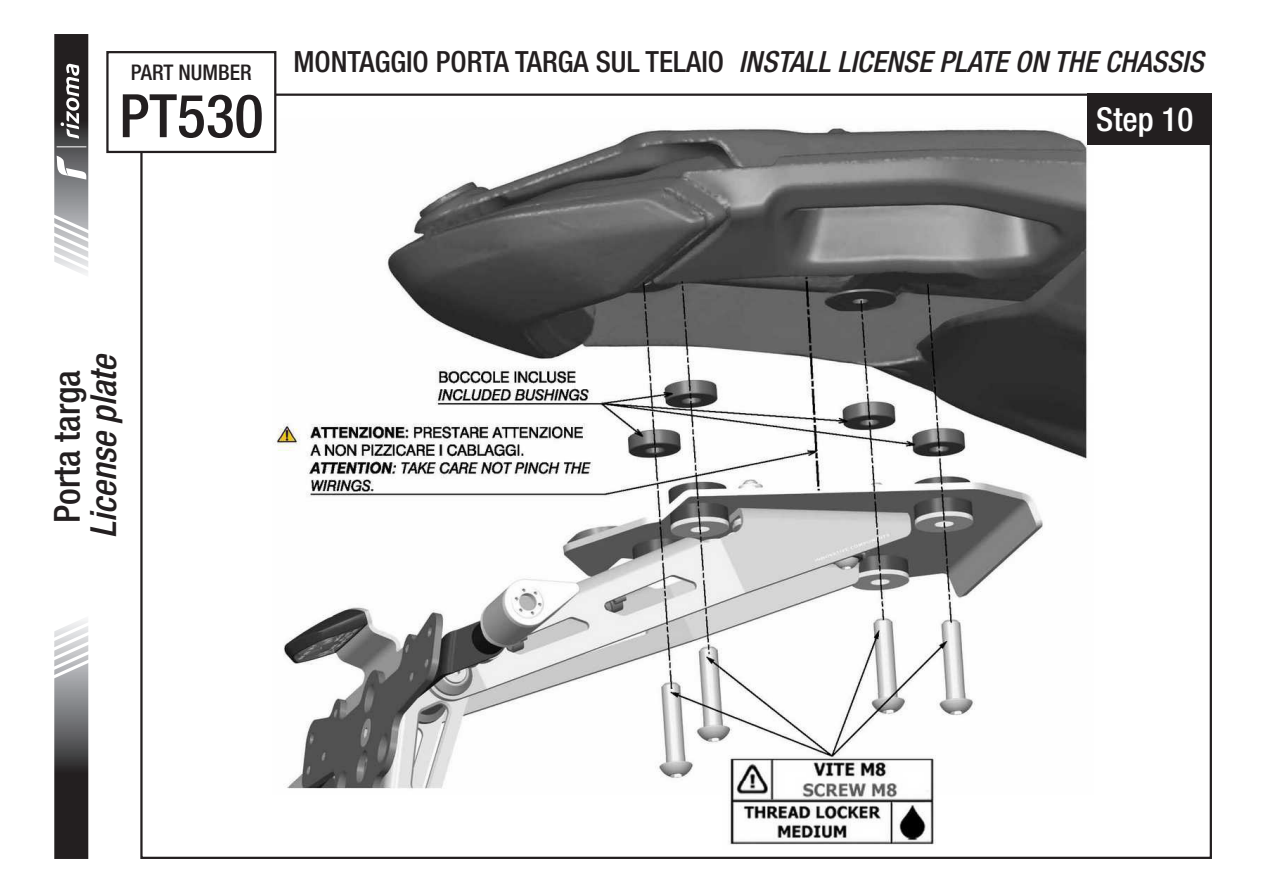
<style>
.page{position:relative;width:1263px;height:893px;background:#fff}
.page>*{position:absolute;margin:0;border:0;box-sizing:border-box;transform-origin:0 0}
.t1{font:500 condensed 60px "Helvetica Neue LT Std";color:#231f20}
.t2{font:italic 500 condensed 36px "Helvetica Neue LT Std";color:#231f20}
.t3{font:500 condensed 36px "Helvetica Neue LT Std";color:#231f20}
.t4{font:500 condensed 33px "Helvetica Neue LT Std";color:#fff}
.t5{font:italic 500 condensed 29.4px "Helvetica Neue LT Std";color:#231f20}
.t6{font:500 condensed 21.6px "Helvetica Neue LT Std";color:#231f20}
.s1{font-style:normal}
</style>
<div class="page">
<img style="left:244px;top:103px;width:844px;height:742px">
<div style="left:1088px;top:94px;width:124px;height:51px;background:#231f20"></div>
<svg style="left:54px;top:620px;width:35px;height:239px;background:#706f70"></svg>
<svg style="left:54px;top:34px;width:35px;height:240px"></svg>
<div style="left:107px;top:52px;width:168px;height:100px;background:#fff"></div>
<div style="left:106px;top:51px;width:170px;height:102px;border:2px solid #231f20"></div>
<p class="t6" style="left:131px;top:59px;width:122px">PART NUMBER</p>
<h1 class="t1" style="left:119px;top:80px;width:146px">PT530</h1>
<p class="t5" style="left:293px;top:44px;width:912px"><span class="s1">MONTAGGIO PORTA TARGA SUL TELAIO</span> INSTALL LICENSE PLATE ON THE CHASSIS</p>
<p class="t4" style="left:1096px;top:99px;width:99px">Step 10</p>
<p class="t2" style="left:82px;top:538px;width:187px;rotate:-90deg">License plate</p>
<p class="t3" style="left:46px;top:523px;width:155px;rotate:-90deg">Porta targa</p>
</div>
